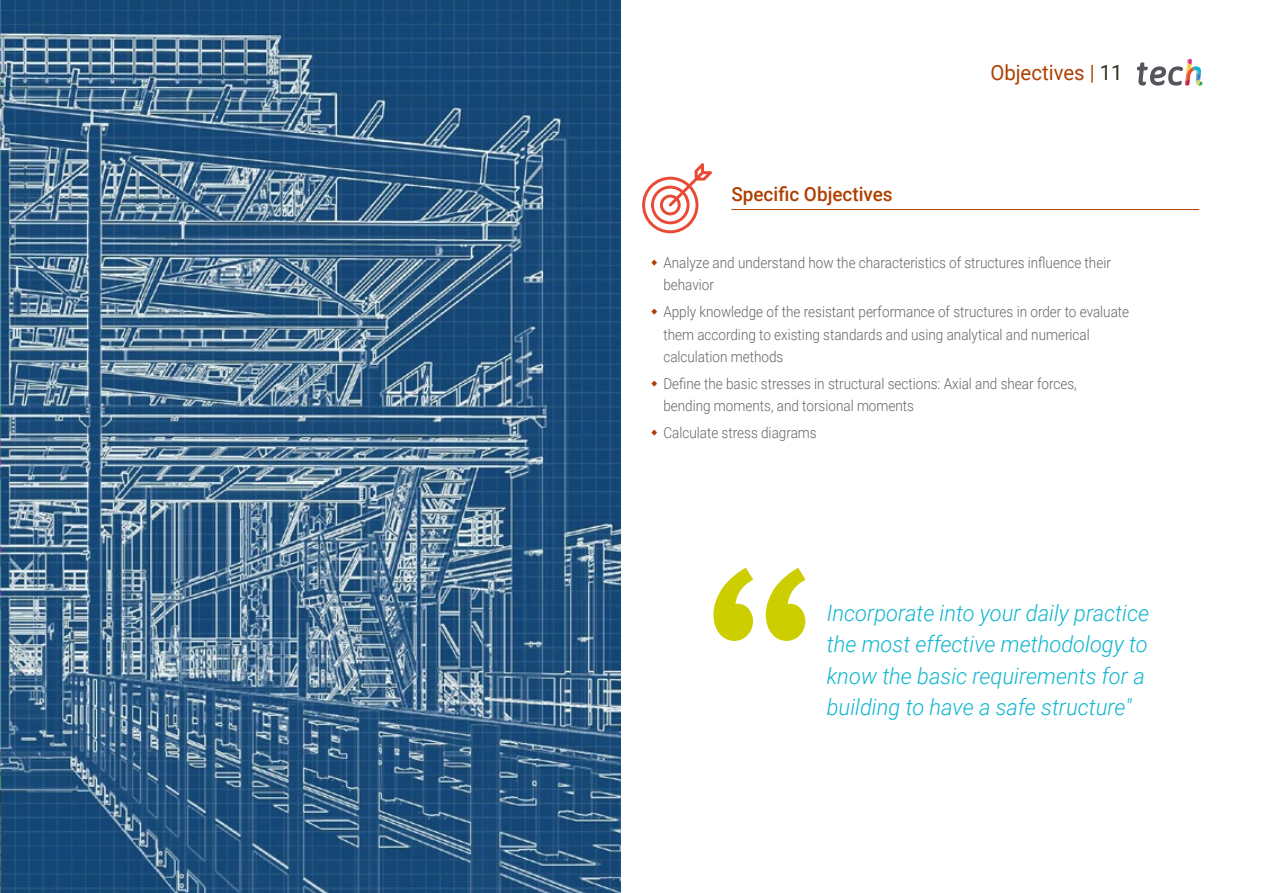
<style>
.page{position:relative;width:1263px;height:893px;background:#fff}
.page>*{position:absolute;margin:0;border:0;box-sizing:border-box;transform-origin:0 0}
.t1{font:italic 300 22.5px/31.5px "Roboto";color:#0fb6cf}
.t2{font:21px "Roboto";color:#ae4000}
.t3{font:500 19.5px "Roboto";color:#ae4000}
.t4{font:300 15px/22.5px "Roboto";color:#61646a;scale:.9 1}
.s1{color:#312e20}
</style>
<div class="page">
<hr style="left:731px;top:209px;width:468px;height:1px;background:#ae4000">
<svg style="left:1137px;top:59px;width:65px;height:27px"></svg>
<svg style="left:642px;top:163px;width:70px;height:70px"></svg>
<svg style="left:713px;top:568px;width:92px;height:73px"></svg>
<img style="left:0;top:0;width:621px;height:893px">
<h3 class="t3" style="left:731px;top:181px;width:163px">Specific Objectives</h3>
<h2 class="t2" style="left:990px;top:57px;width:134px">Objectives | <span class="s1">11</span></h2>
<p class="t4" style="left:663px;top:251px;width:499px">Analyze and understand how the characteristics of structures influence their behavior</p>
<p class="t4" style="left:663px;top:300px;width:519px">Apply knowledge of the resistant performance of structures in order to evaluate them according to existing standards and using analytical and numerical calculation methods</p>
<p class="t4" style="left:663px;top:372px;width:461px">Define the basic stresses in structural sections: Axial and shear forces, bending moments, and torsional moments</p>
<p class="t4" style="left:663px;top:421px;width:172px">Calculate stress diagrams</p>
<h1 class="t1" style="left:827px;top:596px;width:324px">Incorporate into your daily practice the most effective methodology to know the basic requirements for a building to have a safe structure"</h1>
</div>
